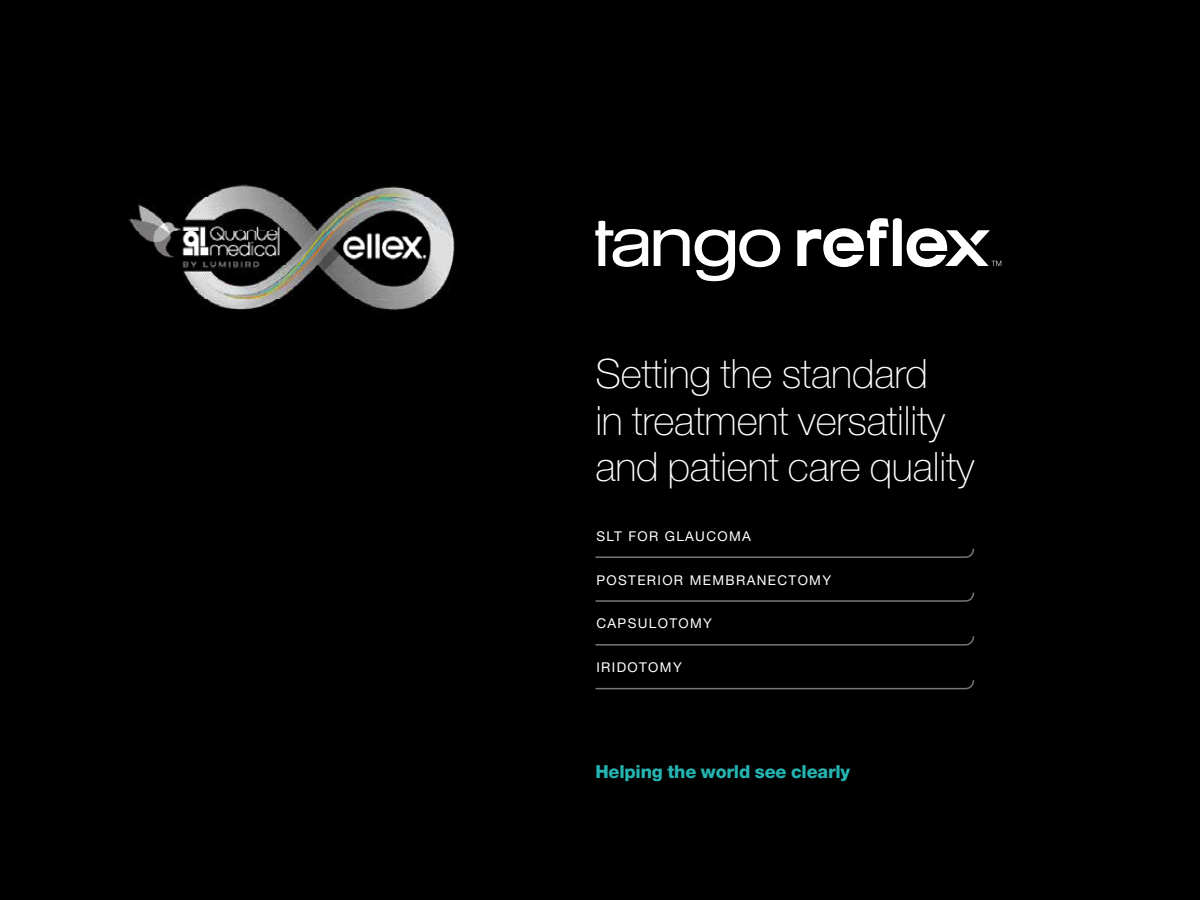
<style>
.page{position:relative;width:1200px;height:900px;background:#000}
.page>*{position:absolute;margin:0;border:0;box-sizing:border-box;transform-origin:0 0}
.t1{font:100 40.5px/46.5px "Helvetica Neue LT Std";letter-spacing:-.005em;color:#fff}
.t2{font:800 18px "Helvetica Neue LT Std";letter-spacing:-.01em;color:#25b4b1}
.t3{font:13.5px "Helvetica Neue LT Std";letter-spacing:.1em;color:#fff}
</style>
<div class="page">
<svg style="left:595px;top:221px;width:53px;height:46px"></svg>
<svg style="left:654px;top:229px;width:126px;height:52px"></svg>
<svg style="left:797px;top:218px;width:204px;height:49px"></svg>
<img style="left:129px;top:184px;width:327px;height:126px">
<svg style="left:595px;top:548px;width:380px;height:10px"></svg>
<svg style="left:595px;top:592px;width:380px;height:10px"></svg>
<svg style="left:595px;top:636px;width:380px;height:10px"></svg>
<svg style="left:595px;top:680px;width:380px;height:10px"></svg>
<p class="t1" style="left:595px;top:350px;width:380px">Setting the standard<br>in treatment versatility and patient care quality</p>
<p class="t3" style="left:596px;top:529px;width:156px">SLT FOR GLAUCOMA</p>
<p class="t3" style="left:596px;top:572px;width:236px">POSTERIOR MEMBRANECTOMY</p>
<p class="t3" style="left:596px;top:615px;width:117px">CAPSULOTOMY</p>
<p class="t3" style="left:596px;top:659px;width:87px">IRIDOTOMY</p>
<p class="t2" style="left:595px;top:761px;width:256px">Helping the world see clearly</p>
</div>
